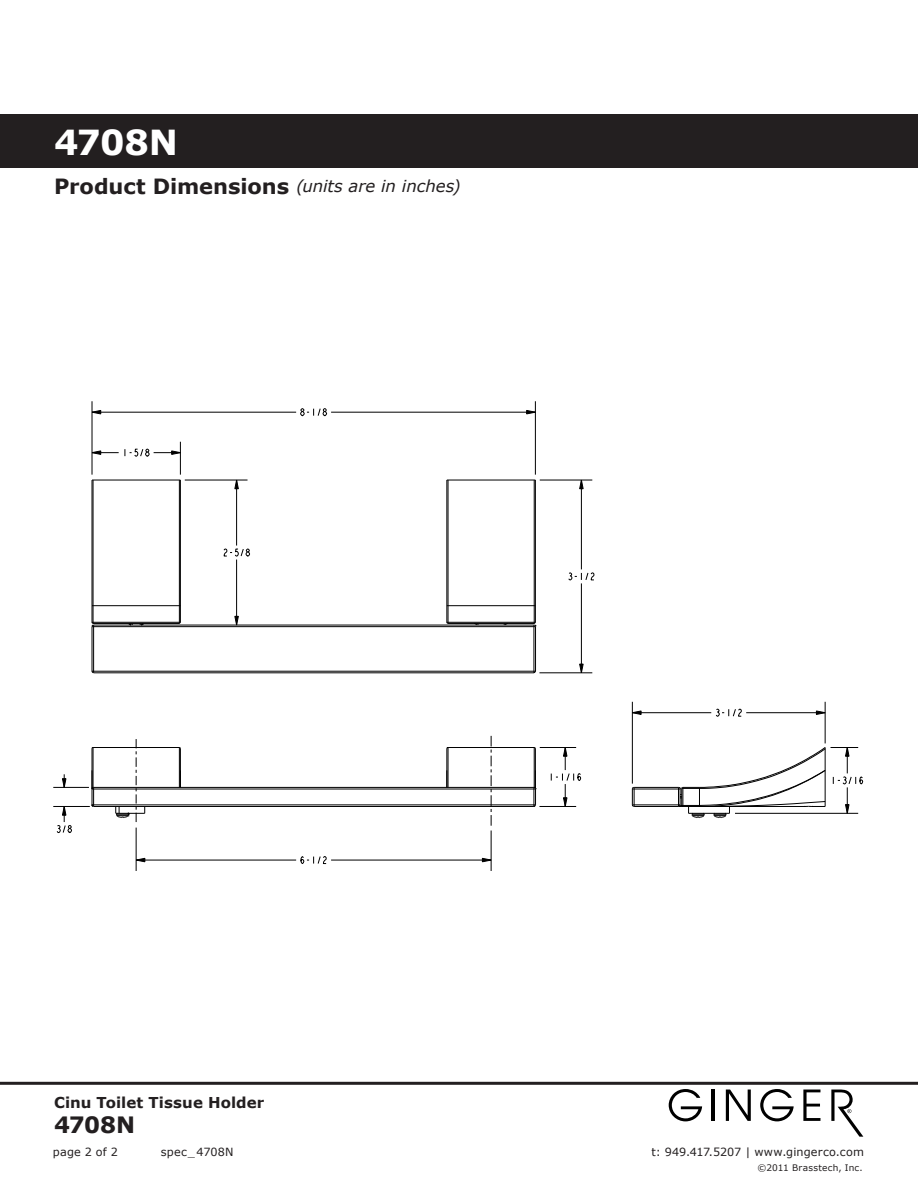
<style>
.page{position:relative;width:918px;height:1188px;background:#fff}
.page>*{position:absolute;margin:0;border:0;box-sizing:border-box;transform-origin:0 0}
.t1{font:700 34.5px "Verdana";letter-spacing:-.015em;color:#fff}
.t2{font:700 22.5px "Verdana";letter-spacing:-.015em;color:#231f20}
.t3{font:italic 16.5px "Verdana";letter-spacing:-.005em;color:#231f20}
.t4{font:700 15px "Verdana";letter-spacing:.005em;color:#231f20}
.t5{font:11.25px "Verdana";letter-spacing:.015em;color:#231f20}
.t6{font:9px "Verdana";letter-spacing:.025em;color:#231f20}
.s1{font-weight:700;font-style:normal;font-size:21px}
</style>
<div class="page">
<div style="left:0;top:114px;width:918px;height:54px;background:#231f20"></div>
<hr style="left:0;top:1082px;width:918px;height:3px;background:#231f20">
<svg style="left:300px;top:408px;width:27px;height:9px"></svg>
<svg style="left:93px;top:410px;width:8px;height:4px"></svg>
<svg style="left:526px;top:410px;width:9px;height:4px"></svg>
<svg style="left:716px;top:708px;width:26px;height:9px"></svg>
<svg style="left:633px;top:710px;width:9px;height:5px"></svg>
<svg style="left:816px;top:710px;width:9px;height:5px"></svg>
<svg style="left:223px;top:548px;width:27px;height:9px"></svg>
<svg style="left:234px;top:616px;width:5px;height:9px"></svg>
<svg style="left:234px;top:481px;width:5px;height:8px"></svg>
<svg style="left:300px;top:856px;width:27px;height:9px"></svg>
<svg style="left:137px;top:858px;width:8px;height:4px"></svg>
<svg style="left:482px;top:858px;width:9px;height:4px"></svg>
<svg style="left:568px;top:572px;width:27px;height:9px"></svg>
<svg style="left:579px;top:664px;width:5px;height:9px"></svg>
<svg style="left:579px;top:481px;width:5px;height:8px"></svg>
<hr style="left:93px;top:748px;width:1px;height:40px;background:#000">
<hr style="left:179px;top:748px;width:1px;height:39px;background:#000">
<hr style="left:92px;top:804px;width:444px;height:1px;background:#000">
<hr style="left:92px;top:789px;width:444px;height:1px;background:#000">
<hr style="left:448px;top:748px;width:1px;height:39px;background:#000">
<hr style="left:534px;top:748px;width:1px;height:39px;background:#000">
<hr style="left:632px;top:804px;width:48px;height:1px;background:#000">
<hr style="left:632px;top:789px;width:48px;height:1px;background:#000">
<hr style="left:93px;top:480px;width:1px;height:143px;background:#000">
<hr style="left:93px;top:625px;width:1px;height:48px;background:#000">
<hr style="left:92px;top:671px;width:444px;height:1px;background:#000">
<hr style="left:92px;top:626px;width:444px;height:1px;background:#000">
<hr style="left:447px;top:622px;width:88px;height:1px;background:#000">
<hr style="left:92px;top:622px;width:88px;height:1px;background:#000">
<hr style="left:447px;top:605px;width:88px;height:1px;background:#000">
<hr style="left:92px;top:605px;width:88px;height:1px;background:#000">
<hr style="left:179px;top:480px;width:1px;height:143px;background:#000">
<hr style="left:448px;top:480px;width:1px;height:143px;background:#000">
<hr style="left:533px;top:625px;width:1px;height:48px;background:#000">
<hr style="left:534px;top:480px;width:1px;height:143px;background:#000">
<svg style="left:56px;top:807px;width:16px;height:26px"></svg>
<svg style="left:62px;top:774px;width:4px;height:13px"></svg>
<hr style="left:136px;top:828px;width:1px;height:43px;background:#000">
<hr style="left:331px;top:860px;width:160px;height:1px;background:#000">
<hr style="left:136px;top:860px;width:160px;height:1px;background:#000">
<hr style="left:53px;top:806px;width:37px;height:1px;background:#000">
<hr style="left:539px;top:806px;width:37px;height:1px;background:#000">
<hr style="left:53px;top:787px;width:36px;height:1px;background:#000">
<hr style="left:540px;top:747px;width:36px;height:1px;background:#000">
<hr style="left:491px;top:831px;width:1px;height:40px;background:#000">
<svg style="left:491px;top:736px;width:1px;height:90px"></svg>
<svg style="left:551px;top:747px;width:30px;height:60px"></svg>
<hr style="left:632px;top:702px;width:1px;height:82px;background:#000">
<hr style="left:825px;top:702px;width:1px;height:41px;background:#000">
<hr style="left:746px;top:712px;width:79px;height:1px;background:#000">
<hr style="left:632px;top:712px;width:79px;height:1px;background:#000">
<hr style="left:92px;top:401px;width:1px;height:74px;background:#000">
<hr style="left:539px;top:673px;width:53px;height:1px;background:#000">
<hr style="left:180px;top:442px;width:1px;height:33px;background:#000">
<hr style="left:236px;top:480px;width:1px;height:66px;background:#000">
<hr style="left:236px;top:560px;width:1px;height:65px;background:#000">
<hr style="left:185px;top:480px;width:63px;height:1px;background:#000">
<hr style="left:540px;top:480px;width:52px;height:1px;background:#000">
<svg style="left:125px;top:448px;width:56px;height:9px"></svg>
<svg style="left:92px;top:450px;width:27px;height:5px"></svg>
<hr style="left:331px;top:412px;width:204px;height:1px;background:#000">
<hr style="left:92px;top:412px;width:204px;height:1px;background:#000">
<hr style="left:535px;top:401px;width:1px;height:74px;background:#000">
<hr style="left:581px;top:480px;width:1px;height:89px;background:#000">
<hr style="left:581px;top:583px;width:1px;height:90px;background:#000">
<hr style="left:92px;top:749px;width:1px;height:56px;background:#000">
<hr style="left:180px;top:749px;width:1px;height:38px;background:#000">
<hr style="left:94px;top:806px;width:440px;height:1px;background:#000">
<hr style="left:94px;top:787px;width:440px;height:1px;background:#000">
<hr style="left:93px;top:747px;width:86px;height:1px;background:#000">
<hr style="left:448px;top:747px;width:86px;height:1px;background:#000">
<hr style="left:446px;top:749px;width:1px;height:38px;background:#000">
<hr style="left:535px;top:749px;width:1px;height:39px;background:#000">
<hr style="left:634px;top:806px;width:45px;height:1px;background:#000">
<hr style="left:634px;top:787px;width:45px;height:1px;background:#000">
<hr style="left:92px;top:480px;width:1px;height:142px;background:#000">
<hr style="left:92px;top:627px;width:1px;height:44px;background:#000">
<hr style="left:94px;top:672px;width:440px;height:1px;background:#000">
<hr style="left:94px;top:625px;width:440px;height:1px;background:#000">
<hr style="left:448px;top:623px;width:86px;height:1px;background:#000">
<hr style="left:93px;top:623px;width:86px;height:1px;background:#000">
<hr style="left:180px;top:480px;width:1px;height:142px;background:#000">
<hr style="left:92px;top:480px;width:88px;height:1px;background:#000">
<hr style="left:447px;top:480px;width:88px;height:1px;background:#000">
<hr style="left:446px;top:480px;width:1px;height:142px;background:#000">
<hr style="left:535px;top:480px;width:1px;height:142px;background:#000">
<hr style="left:535px;top:627px;width:1px;height:44px;background:#000">
<svg style="left:631px;top:787px;width:4px;height:20px"></svg>
<svg style="left:91px;top:621px;width:3px;height:6px"></svg>
<svg style="left:473px;top:623px;width:6px;height:3px"></svg>
<svg style="left:533px;top:621px;width:3px;height:7px"></svg>
<svg style="left:115px;top:739px;width:30px;height:83px"></svg>
<svg style="left:91px;top:770px;width:3px;height:37px"></svg>
<svg style="left:446px;top:770px;width:1px;height:17px"></svg>
<svg style="left:533px;top:770px;width:4px;height:37px"></svg>
<svg style="left:678px;top:747px;width:185px;height:71px"></svg>
<svg style="left:140px;top:623px;width:4px;height:4px"></svg>
<svg style="left:669px;top:1089px;width:33px;height:32px"></svg>
<hr style="left:711px;top:1090px;width:4px;height:31px;background:#000">
<svg style="left:726px;top:1090px;width:25px;height:31px"></svg>
<svg style="left:760px;top:1089px;width:34px;height:32px"></svg>
<svg style="left:803px;top:1090px;width:17px;height:31px"></svg>
<svg style="left:831px;top:1090px;width:32px;height:47px"></svg>
<h1 class="t1" style="left:54px;top:121px;width:126px">4708N</h1>
<h3 class="t3" style="left:54px;top:176px;width:408px"><span class="s1">Product Dimensions</span> (units are in inches)</h3>
<h3 class="t4" style="left:54px;top:1093px;width:212px">Cinu Toilet Tissue Holder</h3>
<h2 class="t2" style="left:54px;top:1111px;width:83px">4708N</h2>
<p class="t5" style="left:53px;top:1144px;width:67px">page 2 of 2</p>
<p class="t5" style="left:161px;top:1144px;width:74px">spec_4708N</p>
<p class="t5" style="left:651px;top:1144px;width:214px">t: 949.417.5207 | www.gingerco.com</p>
<p class="t6" style="left:758px;top:1162px;width:107px">©2011 Brasstech, Inc.</p>
</div>
